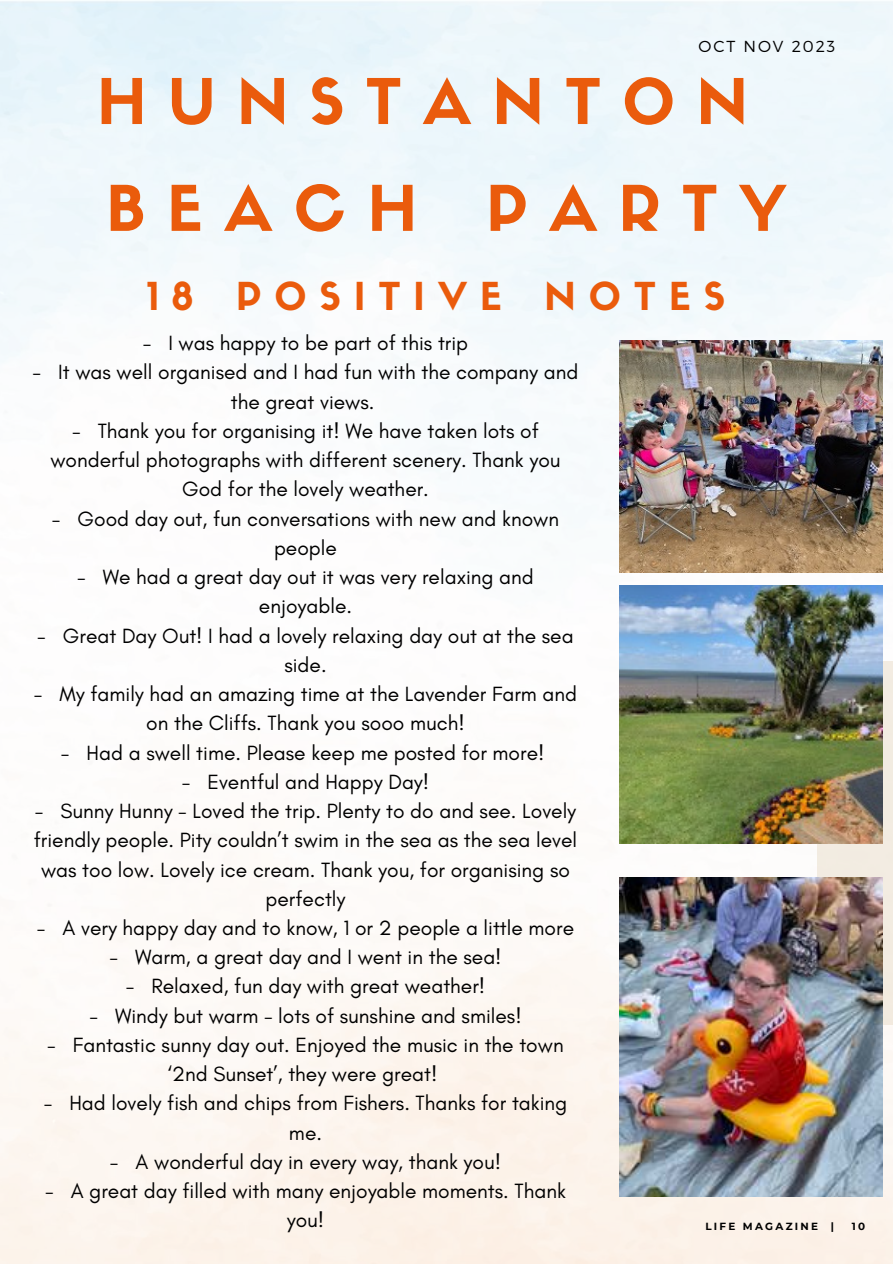
<style>
.page{position:relative;width:893px;height:1264px;background:#fff}
.page>*{position:absolute;margin:0;border:0;box-sizing:border-box;transform-origin:0 0}
.t1{font:61.8px/106.8px "Sifonn Basic";letter-spacing:.35em;color:#ea5b0c}
.t2{font:37.8px "Sifonn Basic";letter-spacing:.35em;color:#ea5b0c}
.t3{font:21px/29.2px "Glacial Indifference";color:#000;text-align:center}
.t4{font:300 15.9px "Montserrat";letter-spacing:.12em;color:#000}
.t5{font:700 10.35px "Montserrat";letter-spacing:.22em;color:#000}
</style>
<div class="page">
<img style="left:0;top:1px;width:892px;height:1262px">
<svg style="left:816px;top:662px;width:76px;height:363px;background:#eae3d9"></svg>
<img style="left:619px;top:585px;width:263px;height:258px">
<img style="left:619px;top:341px;width:263px;height:231px">
<img style="left:619px;top:877px;width:263px;height:319px">
<p class="t4" style="left:698px;top:36px;width:138px">OCT NOV 2023</p>
<h1 class="t1" style="left:97px;top:48px;width:690px">HUNSTANTON<br>BEACH PARTY</h1>
<h2 class="t2" style="left:147px;top:271px;width:580px">18 POSITIVE NOTES</h2>
<p class="t3" style="left:143px;top:329px;width:327px">- I was happy to be part of this trip</p>
<p class="t3" style="left:33px;top:358px;width:547px">- It was well organised and I had fun with the company and the great views.</p>
<p class="t3" style="left:50px;top:416px;width:511px">- Thank you for organising it! We have taken lots of wonderful photographs with different scenery. Thank you<br>God for the lovely weather.</p>
<p class="t3" style="left:52px;top:504px;width:508px">- Good day out, fun conversations with new and known people</p>
<p class="t3" style="left:77px;top:563px;width:458px">- We had a great day out it was very relaxing and enjoyable.</p>
<p class="t3" style="left:37px;top:621px;width:538px">- Great Day Out! I had a lovely relaxing day out at the sea side.</p>
<p class="t3" style="left:34px;top:679px;width:545px">- My family had an amazing time at the Lavender Farm and on the Cliffs. Thank you sooo much!</p>
<p class="t3" style="left:61px;top:738px;width:485px">- Had a swell time. Please keep me posted for more!</p>
<p class="t3" style="left:182px;top:767px;width:249px">- Eventful and Happy Day!</p>
<p class="t3" style="left:34px;top:796px;width:545px">- Sunny Hunny - Loved the trip. Plenty to do and see. Lovely friendly people. Pity couldn’t swim in the sea as the sea level was too low. Lovely ice cream. Thank you, for organising so perfectly</p>
<p class="t3" style="left:37px;top:913px;width:538px">- A very happy day and to know, 1 or 2 people a little more</p>
<p class="t3" style="left:109px;top:942px;width:393px">- Warm, a great day and I went in the sea!</p>
<p class="t3" style="left:126px;top:972px;width:361px">- Relaxed, fun day with great weather!</p>
<p class="t3" style="left:89px;top:1001px;width:433px">- Windy but warm - lots of sunshine and smiles!</p>
<p class="t3" style="left:47px;top:1030px;width:518px">- Fantastic sunny day out. Enjoyed the music in the town ‘2nd Sunset’, they were great!</p>
<p class="t3" style="left:44px;top:1089px;width:525px">- Had lovely fish and chips from Fishers. Thanks for taking me.</p>
<p class="t3" style="left:110px;top:1147px;width:392px">- A wonderful day in every way, thank you!</p>
<p class="t3" style="left:45px;top:1176px;width:522px">- A great day filled with many enjoyable moments. Thank you!</p>
<p class="t5" style="left:705px;top:1218px;width:130px">LIFE MAGAZINE |</p>
<p class="t5" style="left:851px;top:1218px;width:15px">10</p>
</div>
